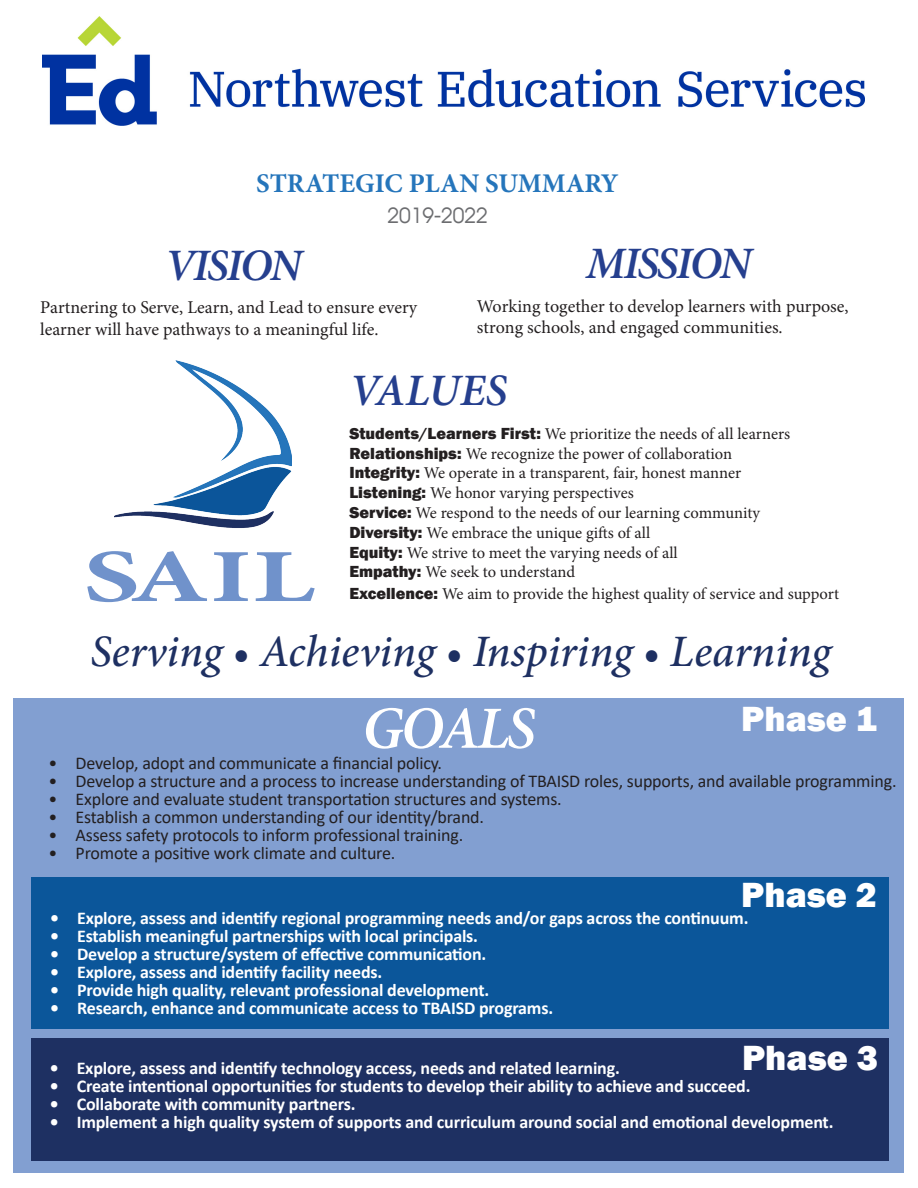
<style>
.page{position:relative;width:918px;height:1188px;background:#fff}
.page>*{position:absolute;margin:0;border:0;box-sizing:border-box;transform-origin:0 0}
.t1{font:700 75px "Minion Pro";color:#7092cb;scale:1.5 1}
.t2{font:italic 600 60px "Minion Pro";letter-spacing:-.05em;color:#fff}
.t3{font:italic 500 45px "Minion Pro";color:#1e3062}
.t4{font:italic 600 45px "Minion Pro";letter-spacing:-.05em;color:#253f8e}
.t5{font:800 36px "Franklin Gothic";color:#fff}
.t6{font:700 27px "Minion Pro";color:#2575bb}
.t7{font:21px "Avian";color:#6c6d70}
.t8{font:700 18px "Calibri";letter-spacing:-.01em;color:#fff}
.t9{font:18px "Calibri";letter-spacing:-.01em;color:#231f20}
.t10{font:18px/21.6px "Minion Pro";color:#231f20}
.t11{font:16.5px/19.8px "Minion Pro";color:#231f20}
.s1{font-family:"Franklin Gothic";font-weight:800}
</style>
<div class="page">
<div style="left:14px;top:698px;width:890px;height:474px;background:#829fd1"></div>
<img style="left:115px;top:360px;width:177px;height:168px">
<div style="left:32px;top:877px;width:857px;height:151px;background:#0b569a"></div>
<div style="left:32px;top:1038px;width:857px;height:122px;background:#1e3062"></div>
<img style="left:42px;top:16px;width:822px;height:110px">
<h3 class="t6" style="left:256px;top:165px;width:364px">STRATEGIC PLAN SUMMARY</h3>
<p class="t7" style="left:388px;top:203px;width:102px">2019-2022</p>
<h3 class="t4" style="left:165px;top:234px;width:138px">VISION</h3>
<p class="t10" style="left:40px;top:297px;width:378px">Partnering to Serve, Learn, and Lead to ensure every learner will have pathways to a meaningful life.</p>
<h3 class="t4" style="left:586px;top:232px;width:167px">MISSION</h3>
<p class="t10" style="left:477px;top:295px;width:373px">Working together to develop learners with purpose, strong schools, and engaged communities.</p>
<h3 class="t4" style="left:349px;top:359px;width:159px">VALUES</h3>
<p class="t11" style="left:349px;top:424px;width:442px"><span class="s1">Students/Learners First:</span> We prioritize the needs of all learners <span class="s1">Relationships:</span> We recognize the power of collaboration <span class="s1">Integrity:</span> We operate in a transparent, fair, honest manner <span class="s1">Listening:</span> We honor varying perspectives<br><span class="s1">Service:</span> We respond to the needs of our learning community <span class="s1">Diversity:</span> We embrace the unique gifts of all<br><span class="s1">Equity:</span> We strive to meet the varying needs of all<br><span class="s1">Empathy:</span> We seek to understand</p>
<p class="t11" style="left:349px;top:584px;width:491px"><span class="s1">Excellence:</span> We aim to provide the highest quality of service and support</p>
<h3 class="t3" style="left:90px;top:621px;width:742px">Serving • Achieving • Inspiring • Learning</h3>
<h1 class="t1" style="left:83px;top:524px;width:156px">SAIL</h1>
<h2 class="t2" style="left:362px;top:687px;width:175px">GOALS</h2>
<h3 class="t5" style="left:741px;top:696px;width:137px">Phase 1</h3>
<p class="t9" style="left:49px;top:750px;width:395px">• Develop, adopt and communicate a financial policy.</p>
<p class="t9" style="left:49px;top:768px;width:849px">• Develop a structure and a process to increase understanding of TBAISD roles, supports, and available programming.</p>
<p class="t9" style="left:49px;top:786px;width:515px">• Explore and evaluate student transportation structures and systems.</p>
<p class="t9" style="left:49px;top:804px;width:437px">• Establish a common understanding of our identity/brand.</p>
<p class="t9" style="left:49px;top:822px;width:416px">• Assess safety protocols to inform professional training.</p>
<p class="t9" style="left:49px;top:840px;width:348px">• Promote a positive work climate and culture.</p>
<h3 class="t5" style="left:741px;top:872px;width:137px">Phase 2</h3>
<p class="t8" style="left:50px;top:905px;width:700px">• Explore, assess and identify regional programming needs and/or gaps across the continuum.</p>
<p class="t8" style="left:50px;top:923px;width:429px">• Establish meaningful partnerships with local principals.</p>
<p class="t8" style="left:50px;top:941px;width:438px">• Develop a structure/system of effective communication.</p>
<p class="t8" style="left:50px;top:959px;width:334px">• Explore, assess and identify facility needs.</p>
<p class="t8" style="left:50px;top:977px;width:441px">• Provide high quality, relevant professional development.</p>
<p class="t8" style="left:50px;top:995px;width:505px">• Research, enhance and communicate access to TBAISD programs.</p>
<h3 class="t5" style="left:742px;top:1035px;width:137px">Phase 3</h3>
<p class="t8" style="left:50px;top:1055px;width:572px">• Explore, assess and identify technology access, needs and related learning.</p>
<p class="t8" style="left:50px;top:1073px;width:702px">• Create intentional opportunities for students to develop their ability to achieve and succeed.</p>
<p class="t8" style="left:50px;top:1091px;width:307px">• Collaborate with community partners.</p>
<p class="t8" style="left:50px;top:1109px;width:785px">• Implement a high quality system of supports and curriculum around social and emotional development.</p>
</div>
